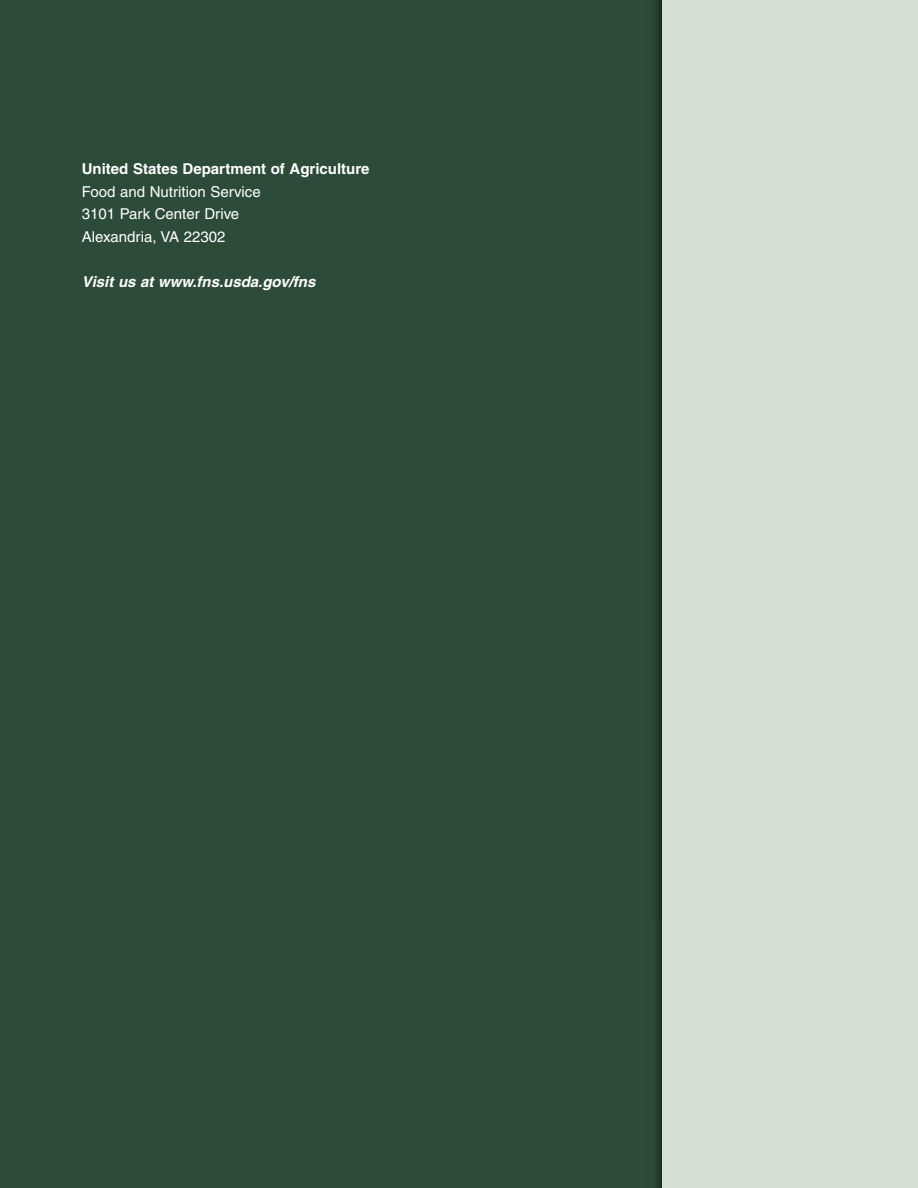
<style>
.page{position:relative;width:918px;height:1188px;background:#fff}
.page>*{position:absolute;margin:0;border:0;box-sizing:border-box;transform-origin:0 0}
.t1{font:15px/22.5px "Helvetica";color:#fff}
.t2{font:700 15px "Helvetica";color:#fff}
.t3{font:italic 700 15px "Helvetica";color:#fff}
</style>
<div class="page">
<div style="left:0;top:0;width:917px;height:1188px;background:#2c4b38"></div>
<div style="left:662px;top:0;width:256px;height:1188px;background:#d3e0d2"></div>
<p class="t2" style="left:82px;top:163px;width:289px">United States Department of Agriculture</p>
<p class="t1" style="left:82px;top:182px;width:181px">Food and Nutrition Service<br>3101 Park Center Drive<br>Alexandria, VA 22302</p>
<p class="t3" style="left:82px;top:276px;width:235px">Visit us at www.fns.usda.gov/fns</p>
</div>
